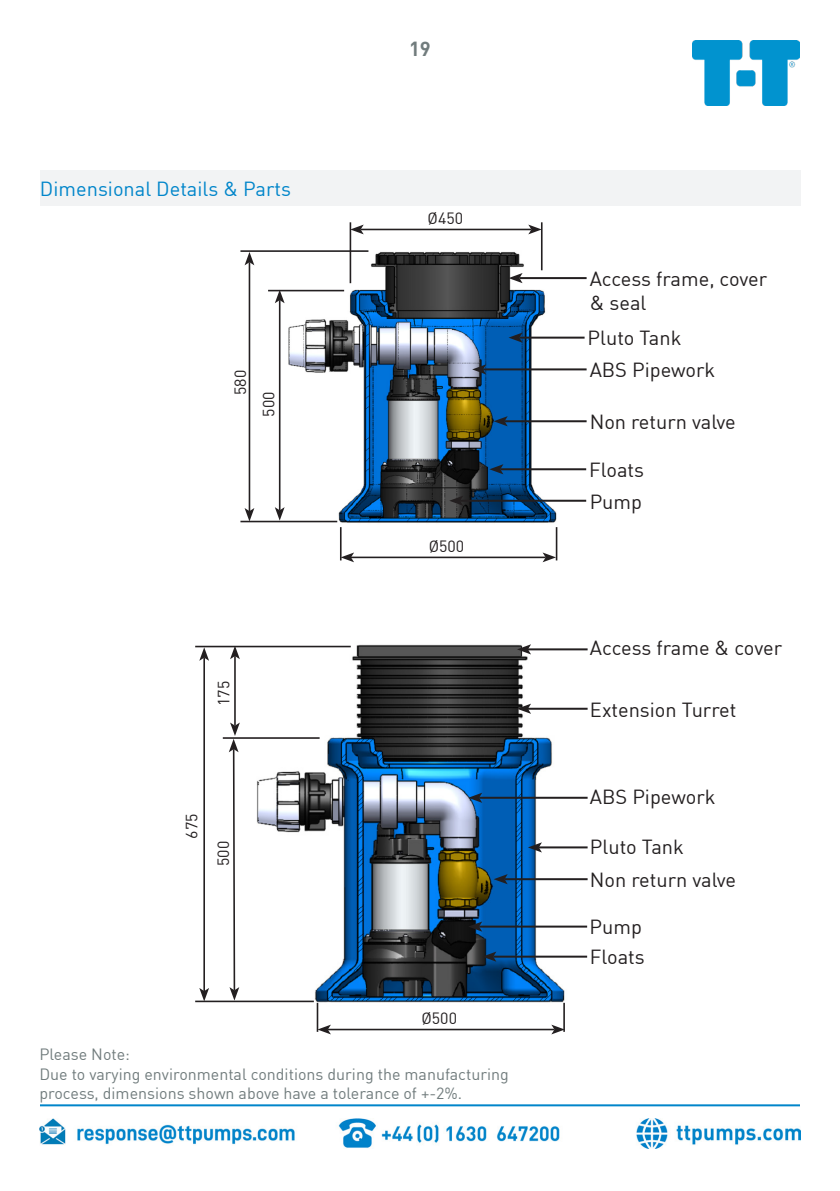
<style>
.page{position:relative;width:840px;height:1191px;background:#fff}
.page>*{position:absolute;margin:0;border:0;box-sizing:border-box;transform-origin:0 0}
.t1{font:20px/24px "DIN";color:#231f20}
.t2{font:20px "DIN";color:#0085ca}
.t3{font:700 20px "DIN";color:#717c7d}
.t4{font:16px/19.2px "DIN";color:#717c7d}
.t5{font:16px "DIN";color:#231f20}
</style>
<div class="page">
<hr style="left:40px;top:1104px;width:759px;height:2px;background:#0085ca">
<img style="left:692px;top:40px;width:107px;height:66px">
<div style="left:40px;top:170px;width:760px;height:36px;background:#f2f3f4"></div>
<img style="left:40px;top:1118px;width:760px;height:30px">
<img style="left:286px;top:247px;width:274px;height:276px">
<img style="left:253px;top:644px;width:317px;height:363px">
<hr style="left:240px;top:250px;width:128px;height:2px;background:#231f20">
<hr style="left:248px;top:262px;width:2px;height:249px;background:#231f20">
<svg style="left:244px;top:252px;width:10px;height:13px"></svg>
<svg style="left:244px;top:508px;width:10px;height:13px"></svg>
<hr style="left:240px;top:521px;width:97px;height:1px;background:#231f20">
<hr style="left:268px;top:290px;width:76px;height:1px;background:#231f20">
<hr style="left:279px;top:300px;width:1px;height:210px;background:#231f20">
<svg style="left:274px;top:291px;width:10px;height:12px"></svg>
<svg style="left:275px;top:507px;width:9px;height:13px"></svg>
<hr style="left:340px;top:527px;width:1px;height:33px;background:#231f20">
<hr style="left:555px;top:527px;width:2px;height:33px;background:#231f20">
<hr style="left:351px;top:556px;width:194px;height:2px;background:#231f20">
<svg style="left:340px;top:552px;width:14px;height:10px"></svg>
<svg style="left:542px;top:552px;width:13px;height:10px"></svg>
<hr style="left:360px;top:229px;width:171px;height:1px;background:#231f20">
<svg style="left:351px;top:224px;width:12px;height:10px"></svg>
<svg style="left:528px;top:224px;width:12px;height:10px"></svg>
<hr style="left:195px;top:646px;width:155px;height:1px;background:#231f20">
<hr style="left:203px;top:657px;width:2px;height:334px;background:#231f20">
<svg style="left:199px;top:647px;width:10px;height:14px"></svg>
<svg style="left:199px;top:988px;width:10px;height:12px"></svg>
<hr style="left:195px;top:1000px;width:119px;height:2px;background:#231f20">
<hr style="left:223px;top:737px;width:96px;height:2px;background:#231f20">
<hr style="left:316px;top:1002px;width:2px;height:29px;background:#231f20">
<hr style="left:327px;top:1028px;width:227px;height:2px;background:#231f20">
<svg style="left:317px;top:1024px;width:14px;height:10px"></svg>
<svg style="left:551px;top:1002px;width:13px;height:32px"></svg>
<hr style="left:234px;top:656px;width:2px;height:69px;background:#231f20">
<svg style="left:230px;top:647px;width:10px;height:12px"></svg>
<svg style="left:229px;top:722px;width:11px;height:278px"></svg>
<hr style="left:519px;top:277px;width:67px;height:2px;background:#231f20">
<svg style="left:508px;top:273px;width:14px;height:10px"></svg>
<hr style="left:519px;top:337px;width:65px;height:2px;background:#231f20">
<svg style="left:508px;top:332px;width:14px;height:11px"></svg>
<hr style="left:504px;top:420px;width:82px;height:2px;background:#231f20">
<svg style="left:493px;top:416px;width:14px;height:10px"></svg>
<hr style="left:500px;top:468px;width:86px;height:2px;background:#231f20">
<svg style="left:489px;top:464px;width:14px;height:10px"></svg>
<hr style="left:483px;top:368px;width:103px;height:2px;background:#231f20">
<svg style="left:472px;top:364px;width:14px;height:10px"></svg>
<hr style="left:460px;top:500px;width:126px;height:2px;background:#231f20">
<svg style="left:449px;top:495px;width:14px;height:11px"></svg>
<hr style="left:527px;top:648px;width:60px;height:2px;background:#231f20">
<svg style="left:516px;top:644px;width:14px;height:10px"></svg>
<hr style="left:538px;top:846px;width:49px;height:2px;background:#231f20">
<svg style="left:527px;top:842px;width:14px;height:10px"></svg>
<hr style="left:479px;top:796px;width:108px;height:2px;background:#231f20">
<svg style="left:468px;top:792px;width:14px;height:11px"></svg>
<hr style="left:479px;top:925px;width:107px;height:2px;background:#231f20">
<svg style="left:468px;top:921px;width:14px;height:10px"></svg>
<hr style="left:504px;top:878px;width:83px;height:2px;background:#231f20">
<svg style="left:493px;top:874px;width:14px;height:10px"></svg>
<hr style="left:493px;top:955px;width:93px;height:2px;background:#231f20">
<svg style="left:482px;top:951px;width:14px;height:10px"></svg>
<hr style="left:527px;top:707px;width:60px;height:2px;background:#231f20">
<svg style="left:516px;top:703px;width:14px;height:11px"></svg>
<hr style="left:349px;top:222px;width:2px;height:61px;background:#231f20">
<hr style="left:540px;top:222px;width:2px;height:48px;background:#231f20">
<p class="t2" style="left:40px;top:176px;width:252px">Dimensional Details &amp; Parts</p>
<p class="t5" style="left:230px;top:395px;width:27px;rotate:-90deg">580</p>
<p class="t5" style="left:258px;top:417px;width:27px;rotate:-90deg">500</p>
<p class="t5" style="left:213px;top:706px;width:27px;rotate:-90deg">175</p>
<p class="t5" style="left:181px;top:838px;width:27px;rotate:-90deg">675</p>
<p class="t5" style="left:213px;top:866px;width:27px;rotate:-90deg">500</p>
<p class="t3" style="left:409px;top:35px;width:23px">19</p>
<p class="t5" style="left:427px;top:208px;width:37px">Ø450</p>
<p class="t5" style="left:428px;top:536px;width:37px">Ø500</p>
<p class="t5" style="left:421px;top:1007px;width:37px">Ø500</p>
<p class="t4" style="left:39px;top:1044px;width:92px">Please Note:</p>
<p class="t4" style="left:39px;top:1064px;width:470px">Due to varying environmental conditions during the manufacturing process, dimensions shown above have a tolerance of +-2%.</p>
<p class="t1" style="left:589px;top:266px;width:179px">Access frame, cover &amp; seal</p>
<p class="t1" style="left:587px;top:326px;width:95px">Pluto Tank</p>
<p class="t1" style="left:589px;top:357px;width:127px">ABS Pipework</p>
<p class="t1" style="left:589px;top:409px;width:148px">Non return valve</p>
<p class="t1" style="left:589px;top:457px;width:56px">Floats</p>
<p class="t1" style="left:589px;top:489px;width:54px">Pump</p>
<p class="t1" style="left:589px;top:635px;width:193px">Access frame &amp; cover</p>
<p class="t1" style="left:589px;top:697px;width:148px">Extension Turret</p>
<p class="t1" style="left:589px;top:784px;width:127px">ABS Pipework</p>
<p class="t1" style="left:589px;top:834px;width:95px">Pluto Tank</p>
<p class="t1" style="left:589px;top:867px;width:148px">Non return valve</p>
<p class="t1" style="left:589px;top:914px;width:54px">Pump</p>
<p class="t1" style="left:589px;top:945px;width:56px">Floats</p>
</div>
